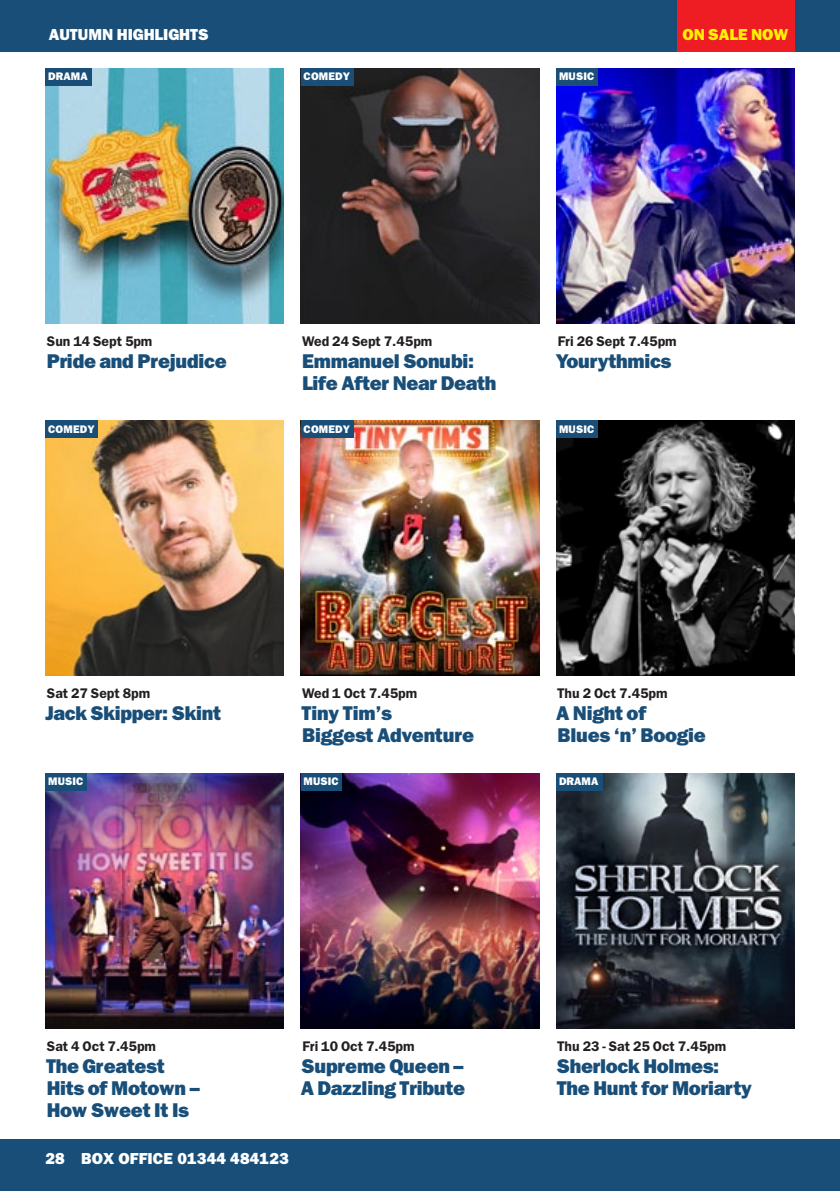
<style>
.page{position:relative;width:840px;height:1191px;background:#fff}
.page>*{position:absolute;margin:0;border:0;box-sizing:border-box;transform-origin:0 0}
.t1{font:800 20px/22px "Franklin Gothic";letter-spacing:-.015em;color:#184e78}
.t2{font:800 16px "Franklin Gothic";letter-spacing:.01em;color:#fff}
.t3{font:800 16px "Franklin Gothic";color:#fff101}
.t4{font:600 14px "Franklin Gothic";color:#231f20}
.t5{font:800 11px "Franklin Gothic";letter-spacing:.01em;color:#fff}
</style>
<div class="page">
<div style="left:0;top:1140px;width:839px;height:51px;background:#184e78"></div>
<div style="left:0;top:0;width:839px;height:51px;background:#184e78"></div>
<div style="left:676px;top:0;width:118px;height:51px;background:#ee1d23"></div>
<img style="left:45px;top:68px;width:238px;height:255px">
<img style="left:300px;top:68px;width:239px;height:255px">
<img style="left:300px;top:420px;width:239px;height:255px">
<img style="left:556px;top:420px;width:238px;height:255px">
<img style="left:556px;top:773px;width:238px;height:255px">
<div style="left:300px;top:420px;width:53px;height:17px;background:#184e78"></div>
<div style="left:300px;top:68px;width:53px;height:17px;background:#184e78"></div>
<img style="left:556px;top:68px;width:238px;height:255px">
<img style="left:45px;top:420px;width:238px;height:255px">
<div style="left:45px;top:420px;width:53px;height:17px;background:#184e78"></div>
<img style="left:45px;top:773px;width:238px;height:255px">
<img style="left:300px;top:773px;width:239px;height:255px">
<div style="left:45px;top:773px;width:42px;height:17px;background:#184e78"></div>
<div style="left:300px;top:773px;width:41px;height:17px;background:#184e78"></div>
<div style="left:556px;top:68px;width:41px;height:17px;background:#184e78"></div>
<div style="left:556px;top:420px;width:41px;height:17px;background:#184e78"></div>
<div style="left:556px;top:773px;width:46px;height:17px;background:#184e78"></div>
<div style="left:45px;top:68px;width:47px;height:17px;background:#184e78"></div>
<p class="t2" style="left:49px;top:28px;width:161px">AUTUMN HIGHLIGHTS</p>
<p class="t5" style="left:48px;top:72px;width:41px">DRAMA</p>
<p class="t5" style="left:303px;top:72px;width:48px">COMEDY</p>
<p class="t5" style="left:558px;top:72px;width:37px">MUSIC</p>
<p class="t3" style="left:682px;top:28px;width:107px">ON SALE NOW</p>
<p class="t4" style="left:47px;top:336px;width:107px">Sun 14 Sept 5pm</p>
<p class="t1" style="left:47px;top:351px;width:181px">Pride and Prejudice</p>
<p class="t5" style="left:48px;top:424px;width:48px">COMEDY</p>
<p class="t4" style="left:302px;top:336px;width:132px">Wed 24 Sept 7.45pm</p>
<p class="t1" style="left:302px;top:351px;width:196px">Emmanuel Sonubi:<br>Life After Near Death</p>
<p class="t5" style="left:303px;top:424px;width:48px">COMEDY</p>
<p class="t4" style="left:557px;top:336px;width:120px">Fri 26 Sept 7.45pm</p>
<p class="t1" style="left:555px;top:351px;width:117px">Yourythmics</p>
<p class="t5" style="left:558px;top:424px;width:37px">MUSIC</p>
<p class="t4" style="left:47px;top:688px;width:105px">Sat 27 Sept 8pm</p>
<p class="t1" style="left:45px;top:704px;width:177px">Jack Skipper: Skint</p>
<p class="t4" style="left:302px;top:688px;width:117px">Wed 1 Oct 7.45pm</p>
<p class="t1" style="left:301px;top:704px;width:174px">Tiny Tim’s<br>Biggest Adventure</p>
<p class="t4" style="left:556px;top:688px;width:112px">Thu 2 Oct 7.45pm</p>
<p class="t1" style="left:556px;top:704px;width:151px">A Night of<br>Blues ‘n’ Boogie</p>
<p class="t5" style="left:48px;top:777px;width:37px">MUSIC</p>
<p class="t5" style="left:303px;top:777px;width:37px">MUSIC</p>
<p class="t5" style="left:558px;top:777px;width:41px">DRAMA</p>
<p class="t4" style="left:47px;top:1041px;width:111px">Sat 4 Oct 7.45pm</p>
<p class="t1" style="left:46px;top:1056px;width:155px">The Greatest<br>Hits of Motown –<br>How Sweet It Is</p>
<p class="t4" style="left:302px;top:1041px;width:114px">Fri 10 Oct 7.45pm</p>
<p class="t1" style="left:300px;top:1056px;width:166px">Supreme Queen –<br>A Dazzling Tribute</p>
<p class="t2" style="left:45px;top:1152px;width:245px">28 BOX OFFICE 01344 484123</p>
<p class="t4" style="left:556px;top:1041px;width:171px">Thu 23 - Sat 25 Oct 7.45pm</p>
<p class="t1" style="left:556px;top:1056px;width:196px">Sherlock Holmes:<br>The Hunt for Moriarty</p>
</div>
